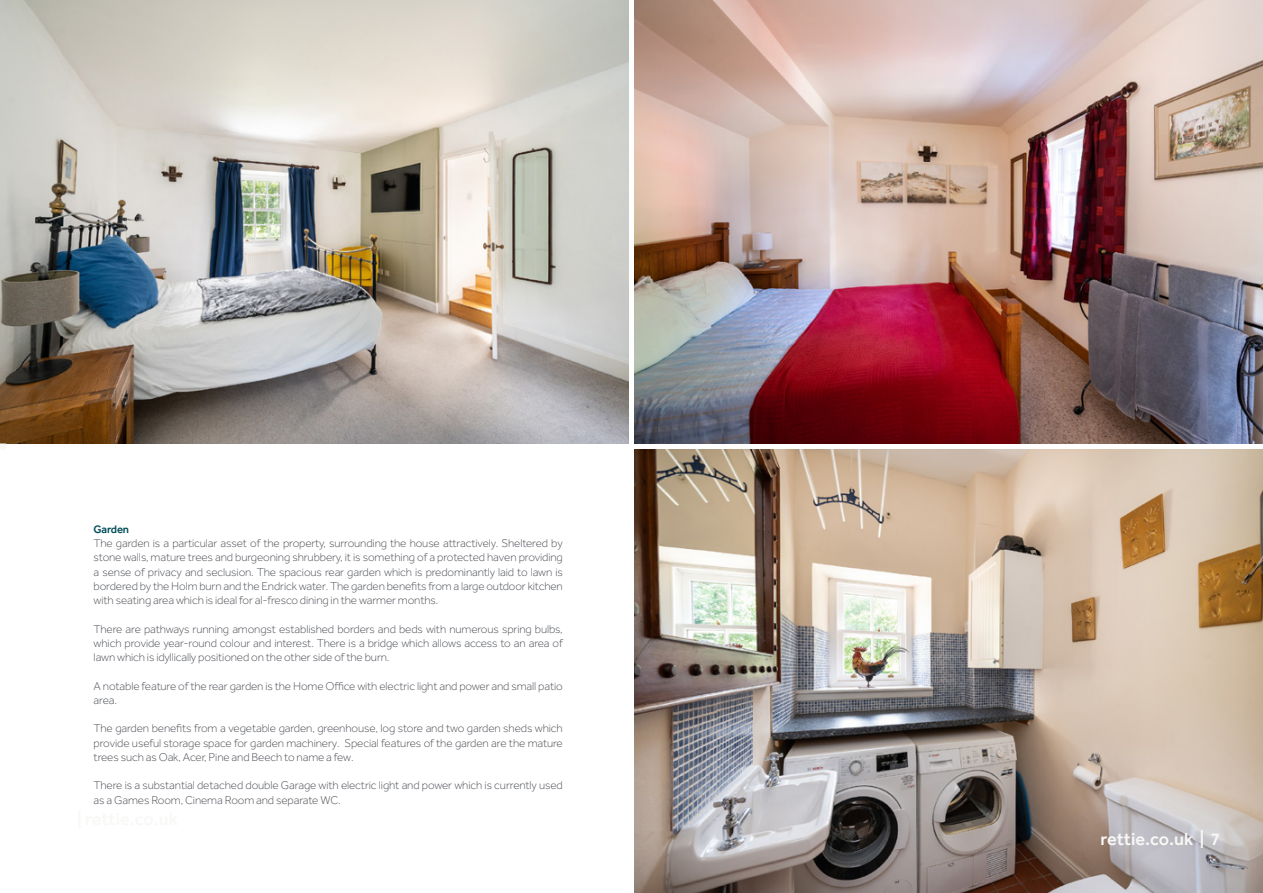
<style>
.page{position:relative;width:1263px;height:893px;background:#fff}
.page>*{position:absolute;margin:0;border:0;box-sizing:border-box;transform-origin:0 0}
.t1{font:500 18px "Effra";color:#f8f8f7}
.text{font:300 11.7px/14.2px "Effra";letter-spacing:-.01em;color:#4d5056;text-align:justify}
.heads{font:500 11.25px "Effra";letter-spacing:-.02em;color:#004e59}
</style>
<div class="page">
<img style="left:0;top:0;width:629px;height:443px">
<img style="left:634px;top:0;width:629px;height:443px">
<img style="left:634px;top:449px;width:629px;height:444px">
<p class="heads" style="left:94px;top:522px;width:37px">Garden</p>
<p class="text" style="left:94px;top:536px;width:471px">The garden is a particular asset of the property, surrounding the house attractively. Sheltered by stone walls, mature trees and burgeoning shrubbery, it is something of a protected haven providing a sense of privacy and seclusion. The spacious rear garden which is predominantly laid to lawn is bordered by the Holm burn and the Endrick water. The garden benefits from a large outdoor kitchen with seating area which is ideal for al-fresco dining in the warmer months.</p>
<p class="text" style="left:94px;top:622px;width:471px">There are pathways running amongst established borders and beds with numerous spring bulbs, which provide year-round colour and interest. There is a bridge which allows access to an area of lawn which is idyllically positioned on the other side of the burn.</p>
<p class="text" style="left:94px;top:679px;width:471px">A notable feature of the rear garden is the Home Office with electric light and power and small patio area.</p>
<p class="text" style="left:94px;top:721px;width:471px">The garden benefits from a vegetable garden, greenhouse, log store and two garden sheds which provide useful storage space for garden machinery. Special features of the garden are the mature trees such as Oak, Acer, Pine and Beech to name a few.</p>
<p class="text" style="left:94px;top:778px;width:471px">There is a substantial detached double Garage with electric light and power which is currently used as a Games Room, Cinema Room and separate WC.</p>
<p class="t1" style="left:1100px;top:828px;width:122px">rettie.co.uk | 7</p>
</div>
